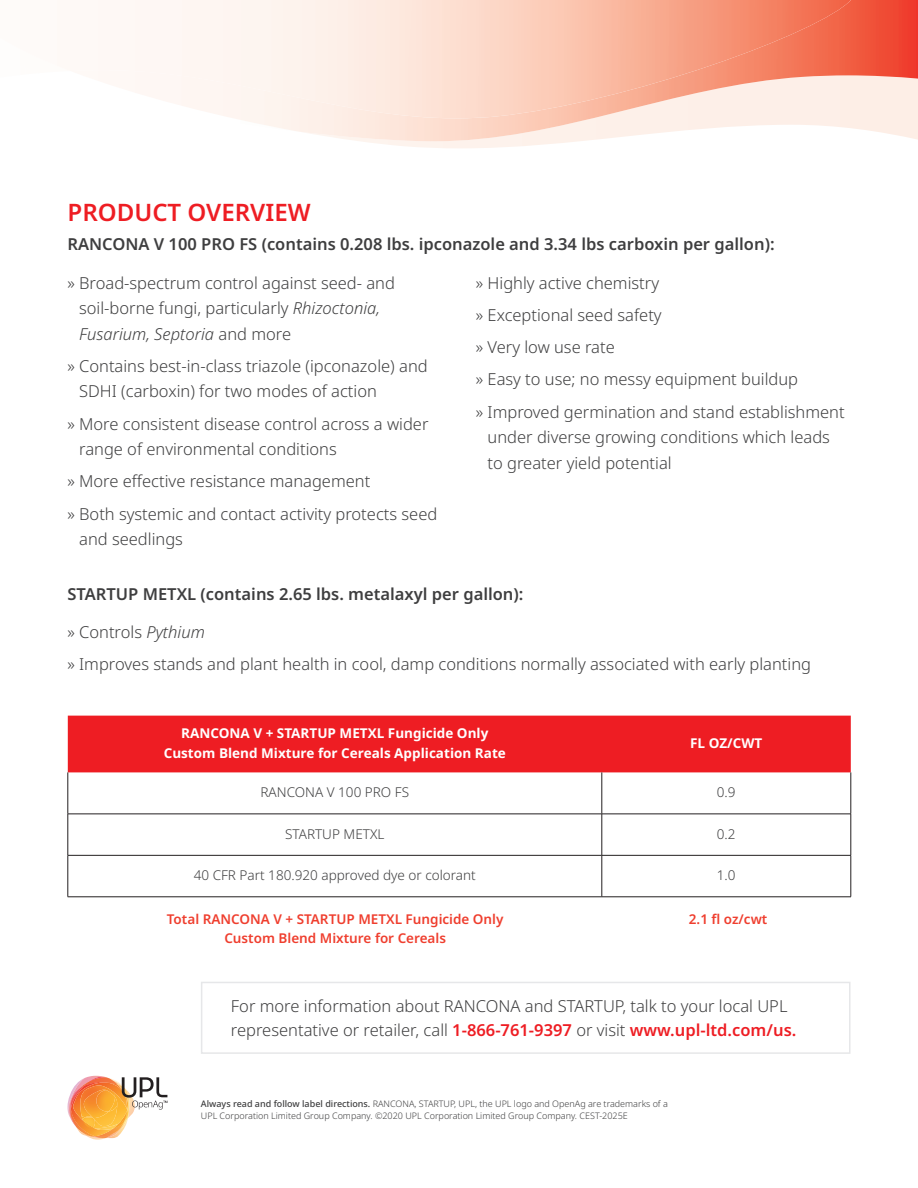
<style>
.page{position:relative;width:918px;height:1188px;background:#fff}
.page>*{position:absolute;margin:0;border:0;box-sizing:border-box;transform-origin:0 0}
.t1{font:600 24px "Noto Sans";color:#ee1d23}
.t2{font:300 16.5px/32.2px "Noto Sans";color:#3e3e3f}
.t3{font:600 16.5px "Noto Sans";color:#3e3e3f}
.t4{font:700 13.5px/19.5px "Noto Sans";color:#fff;text-align:center}
.t5{font:600 13.5px/19.5px "Noto Sans";color:#ef3e2e;text-align:center}
.t6{font:300 13.5px "Noto Sans";color:#3e3e3f}
.t7{font:300 9px/12px "Noto Sans";color:#3e3e3f}
.s1{font-style:italic}
.s2{font-weight:600;color:#ee1d23}
.s3{font-weight:500}
</style>
<div class="page">
<div style="left:201px;top:982px;width:649px;height:72px;border:2px solid #e6e7e9"></div>
<svg style="left:362px;top:141px;width:216px;height:7px"></svg>
<img style="left:235px;top:0;width:683px;height:141px">
<img style="left:135px;top:0;width:716px;height:118px">
<svg style="left:68px;top:1076px;width:99px;height:62px"></svg>
<div style="left:68px;top:716px;width:783px;height:56px;background:#ee1d23"></div>
<hr style="left:68px;top:772px;width:1px;height:42px;background:#231f20">
<hr style="left:602px;top:772px;width:1px;height:42px;background:#231f20">
<hr style="left:851px;top:772px;width:1px;height:42px;background:#231f20">
<hr style="left:68px;top:814px;width:534px;height:1px;background:#231f20">
<hr style="left:68px;top:814px;width:1px;height:41px;background:#231f20">
<hr style="left:602px;top:814px;width:249px;height:1px;background:#231f20">
<hr style="left:602px;top:814px;width:1px;height:41px;background:#231f20">
<hr style="left:851px;top:814px;width:1px;height:41px;background:#231f20">
<hr style="left:68px;top:855px;width:534px;height:1px;background:#231f20">
<hr style="left:68px;top:856px;width:1px;height:41px;background:#231f20">
<hr style="left:602px;top:855px;width:249px;height:1px;background:#231f20">
<hr style="left:602px;top:856px;width:1px;height:41px;background:#231f20">
<hr style="left:851px;top:856px;width:1px;height:41px;background:#231f20">
<hr style="left:68px;top:897px;width:534px;height:1px;background:#231f20">
<hr style="left:602px;top:897px;width:249px;height:1px;background:#231f20">
<h1 class="t1" style="left:68px;top:195px;width:245px">PRODUCT OVERVIEW</h1>
<p class="t3" style="left:68px;top:233px;width:709px">RANCONA V 100 PRO FS (contains 0.208 lbs. ipconazole and 3.34 lbs carboxin per gallon):</p>
<p class="t2" style="left:79px;top:270px;width:317px;line-height:25.5px;text-indent:-12px">» Broad-spectrum control against seed- and soil-borne fungi, particularly <span class="s1">Rhizoctonia,<br>Fusarium, Septoria</span> and more</p>
<p class="t2" style="left:79px;top:354px;width:350px;line-height:25.5px;text-indent:-12px">» Contains best-in-class triazole (ipconazole) and<br>SDHI (carboxin) for two modes of action</p>
<p class="t2" style="left:79px;top:411px;width:351px;line-height:25.5px;text-indent:-12px">» More consistent disease control across a wider range of environmental conditions</p>
<p class="t2" style="left:68px;top:466px;width:371px">» More effective resistance management<br>» Both systemic and contact activity protects seed</p>
<p class="t2" style="left:79px;top:523px;width:105px">and seedlings</p>
<p class="t2" style="left:476px;top:267px;width:370px">» Highly active chemistry<br>» Exceptional seed safety<br>» Very low use rate<br>» Easy to use; no messy equipment buildup<br>» Improved germination and stand establishment</p>
<p class="t2" style="left:488px;top:425px;width:344px;line-height:25.5px">under diverse growing conditions which leads to greater yield potential</p>
<p class="t3" style="left:68px;top:582px;width:458px">STARTUP METXL (contains 2.65 lbs. metalaxyl per gallon):</p>
<p class="t2" style="left:68px;top:616px;width:745px">» Controls <span class="s1">Pythium<br></span>» Improves stands and plant health in cool, damp conditions normally associated with early planting</p>
<p class="t4" style="left:164px;top:724px;width:344px">RANCONA V + STARTUP METXL Fungicide Only<br>Custom Blend Mixture for Cereals Application Rate</p>
<p class="t4" style="left:690px;top:734px;width:74px">FL OZ/CWT</p>
<p class="t6" style="left:260px;top:783px;width:150px">RANCONA V 100 PRO FS</p>
<p class="t6" style="left:717px;top:783px;width:20px">0.9</p>
<p class="t6" style="left:285px;top:824px;width:101px">STARTUP METXL</p>
<p class="t6" style="left:717px;top:824px;width:20px">0.2</p>
<p class="t6" style="left:194px;top:866px;width:284px">40 CFR Part 180.920 approved dye or colorant</p>
<p class="t6" style="left:717px;top:866px;width:20px">1.0</p>
<p class="t5" style="left:167px;top:909px;width:338px">Total RANCONA V + STARTUP METXL Fungicide Only<br>Custom Blend Mixture for Cereals</p>
<p class="t5" style="left:689px;top:909px;width:80px">2.1 fl oz/cwt</p>
<p class="t2" style="left:231px;top:995px;width:567px;line-height:24px">For more information about RANCONA and STARTUP, talk to your local UPL representative or retailer, call <span class="s2">1-866-761-9397</span> or visit <span class="s2">www.upl-ltd.com/us.</span></p>
<p class="t7" style="left:201px;top:1098px;width:469px"><span class="s3">Always read and follow label directions.</span> RANCONA, STARTUP, UPL, the UPL logo and OpenAg are trademarks of a<br>UPL Corporation Limited Group Company. ©2020 UPL Corporation Limited Group Company. CEST-2025E</p>
</div>
